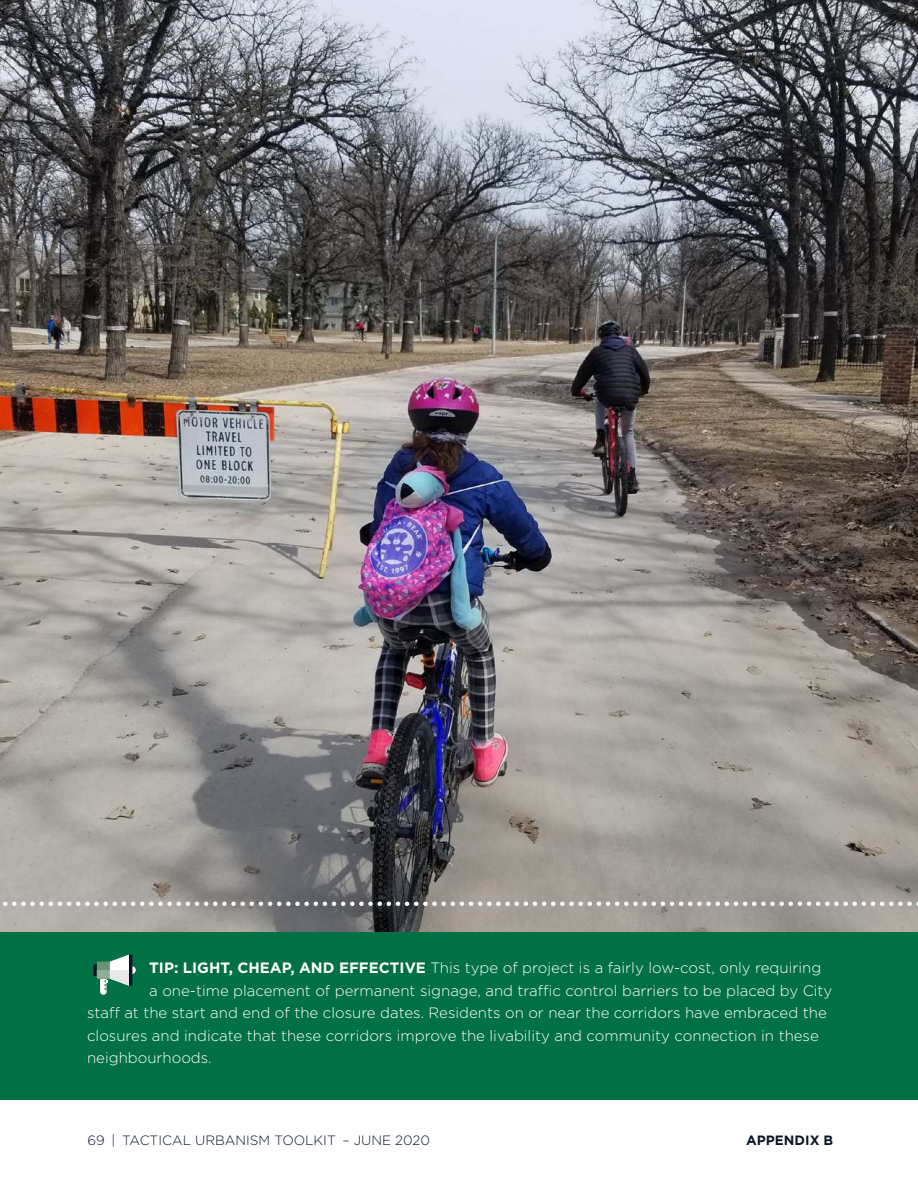
<style>
.page{position:relative;width:918px;height:1188px;background:#fff}
.page>*{position:absolute;margin:0;border:0;box-sizing:border-box;transform-origin:0 0}
.t1{font:300 15px "Gotham";color:#fff}
.t2{font:300 13.5px "Gotham";color:#0b1728}
.t3{font:700 13.5px "Gotham";color:#0b1728}
.s1{font-weight:700}
</style>
<div class="page">
<div style="left:0;top:915px;width:918px;height:185px;background:#017045"></div>
<img style="left:0;top:0;width:918px;height:932px">
<svg style="left:0;top:902px;width:910px;height:4px"></svg>
<svg style="left:93px;top:955px;width:43px;height:40px"></svg>
<p class="t1" style="left:149px;top:959px;width:674px"><span class="s1">TIP: LIGHT, CHEAP, AND EFFECTIVE</span> This type of project is a fairly low-cost, only requiring</p>
<p class="t1" style="left:149px;top:981px;width:685px">a one-time placement of permanent signage, and traffic control barriers to be placed by City</p>
<p class="t1" style="left:87px;top:1004px;width:741px">staff at the start and end of the closure dates. Residents on or near the corridors have embraced the</p>
<p class="t1" style="left:87px;top:1026px;width:733px">closures and indicate that these corridors improve the livability and community connection in these</p>
<p class="t1" style="left:87px;top:1049px;width:126px">neighbourhoods.</p>
<p class="t2" style="left:87px;top:1131px;width:344px">69 | TACTICAL URBANISM TOOLKIT – JUNE 2020</p>
<p class="t3" style="left:746px;top:1131px;width:89px">APPENDIX B</p>
</div>
